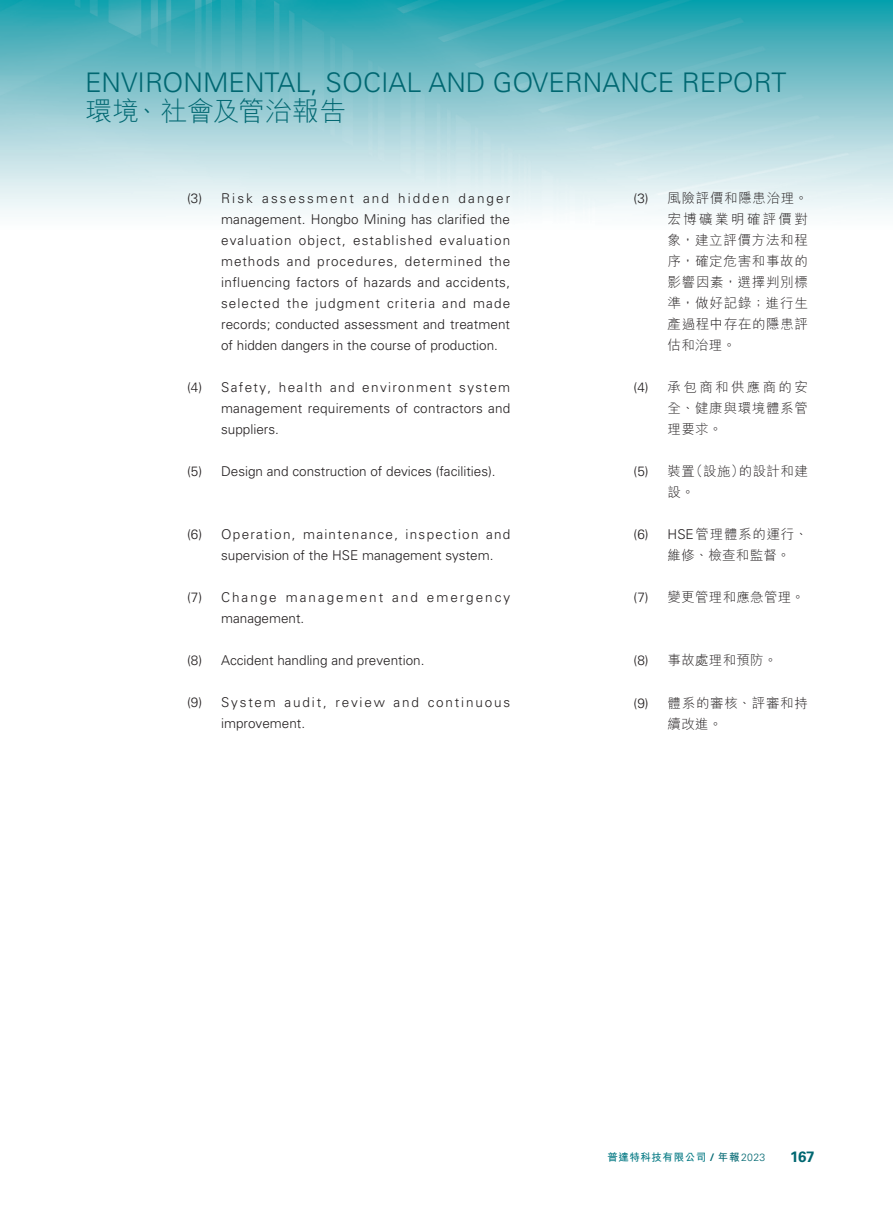
<style>
.page{position:relative;width:893px;height:1212px;background:#fff}
.page>*{position:absolute;margin:0;border:0;box-sizing:border-box;transform-origin:0 0}
.t1{font:300 27px "Univers LT Std";color:#006771}
.t2{font:300 27px "M Hei HK";letter-spacing:-.005em;color:#006771}
.t3{font:700 15px "Univers LT Std";color:#006771}
._00_txt_E{font:300 13.5px/21px "Univers LT Std";color:#231f20;text-align:justify}
._000_txt_C{font:300 13.5px/21px "M Hei HK";letter-spacing:.05em;color:#231f20}
._00_txt_E-2{font:300 13.5px/21px "Univers LT Std";letter-spacing:.045em;color:#231f20}
._00_txt_E-3{font:300 13.5px/21px "Univers LT Std";letter-spacing:.135em;color:#231f20}
._00_txt_E-4{font:300 13.5px/21px "Univers LT Std";letter-spacing:.145em;color:#231f20}
._000_txt_C-2{font:300 13.5px "M Hei HK";letter-spacing:.02em;color:#231f20}
.t4{font:700 10.5px "M Hei HK";letter-spacing:.05em;color:#007782}
.s1{font-family:"Univers LT Std"}
.s2{font-family:"Univers LT Std";color:#006771}
.s3{color:#006771}
.s4{font-family:"Univers LT Std";font-weight:300;color:#006771}
</style>
<div class="page">
<img style="left:0;top:0;width:893px;height:214px">
<h1 class="t1" style="left:85px;top:66px;width:703px">ENVIRONMENTAL, SOCIAL AND GOVERNANCE REPORT</h1>
<h1 class="t2" style="left:85px;top:97px;width:263px">環境、社會及管治報告</h1>
<p class="_00_txt_E" style="left:221px;top:187px;width:291px;text-indent:-34px">(3) Risk assessment and hidden danger management. Hongbo Mining has clarified the evaluation object, established evaluation methods and procedures, determined the influencing factors of hazards and accidents, selected the judgment criteria and made records; conducted assessment and treatment of hidden dangers in the course of production.</p>
<p class="_00_txt_E" style="left:221px;top:376px;width:291px;text-indent:-34px">(4) Safety, health and environment system management requirements of contractors and suppliers.</p>
<p class="_00_txt_E" style="left:187px;top:460px;width:310px">(5) Design and construction of devices (facilities).</p>
<p class="_00_txt_E-2" style="left:221px;top:523px;width:291px;text-indent:-34px">(6) Operation, maintenance, inspection and supervision of the HSE management system.</p>
<p class="_00_txt_E-4" style="left:221px;top:586px;width:291px;text-indent:-34px">(7) Change management and emergency management.</p>
<p class="_00_txt_E" style="left:187px;top:649px;width:239px">(8) Accident handling and prevention.</p>
<p class="_00_txt_E-3" style="left:221px;top:691px;width:290px;text-indent:-34px">(9) System audit, review and continuous improvement.</p>
<p class="_000_txt_C" style="left:668px;top:188px;width:142px;text-align:justify;text-indent:-34px"><span class="s1">(3)</span> 風險評價和隱患治理。宏博礦業明確評價對象，建立評價方法和程序，確定危害和事故的影響因素，選擇判別標準，做好記錄；進行生產過程中存在的隱患評估和治理。</p>
<p class="_000_txt_C" style="left:668px;top:377px;width:142px;text-align:justify;text-indent:-34px"><span class="s1">(4)</span> 承包商和供應商的安全、健康與環境體系管理要求。</p>
<p class="_000_txt_C" style="left:668px;top:461px;width:142px;text-indent:-34px"><span class="s1">(5)</span> 裝置（設施）的設計和建設。</p>
<p class="_000_txt_C" style="left:668px;top:524px;width:142px;text-indent:-34px"><span class="s1">(6) HSE</span>管理體系的運行、維修、檢查和監督。</p>
<p class="_000_txt_C-2" style="left:634px;top:591px;width:173px"><span class="s1">(7)</span> 變更管理和應急管理。</p>
<p class="_000_txt_C-2" style="left:634px;top:654px;width:145px"><span class="s1">(8)</span> 事故處理和預防。</p>
<p class="_000_txt_C" style="left:668px;top:692px;width:142px;text-indent:-34px"><span class="s1">(9)</span> 體系的審核、評審和持續改進。</p>
<p class="t4" style="left:607px;top:1150px;width:159px">普達特科技有限公司 <span class="s2">/</span> <span class="s3">年報</span><span class="s4">2023</span></p>
<p class="t3" style="left:790px;top:1147px;width:26px">167</p>
</div>
